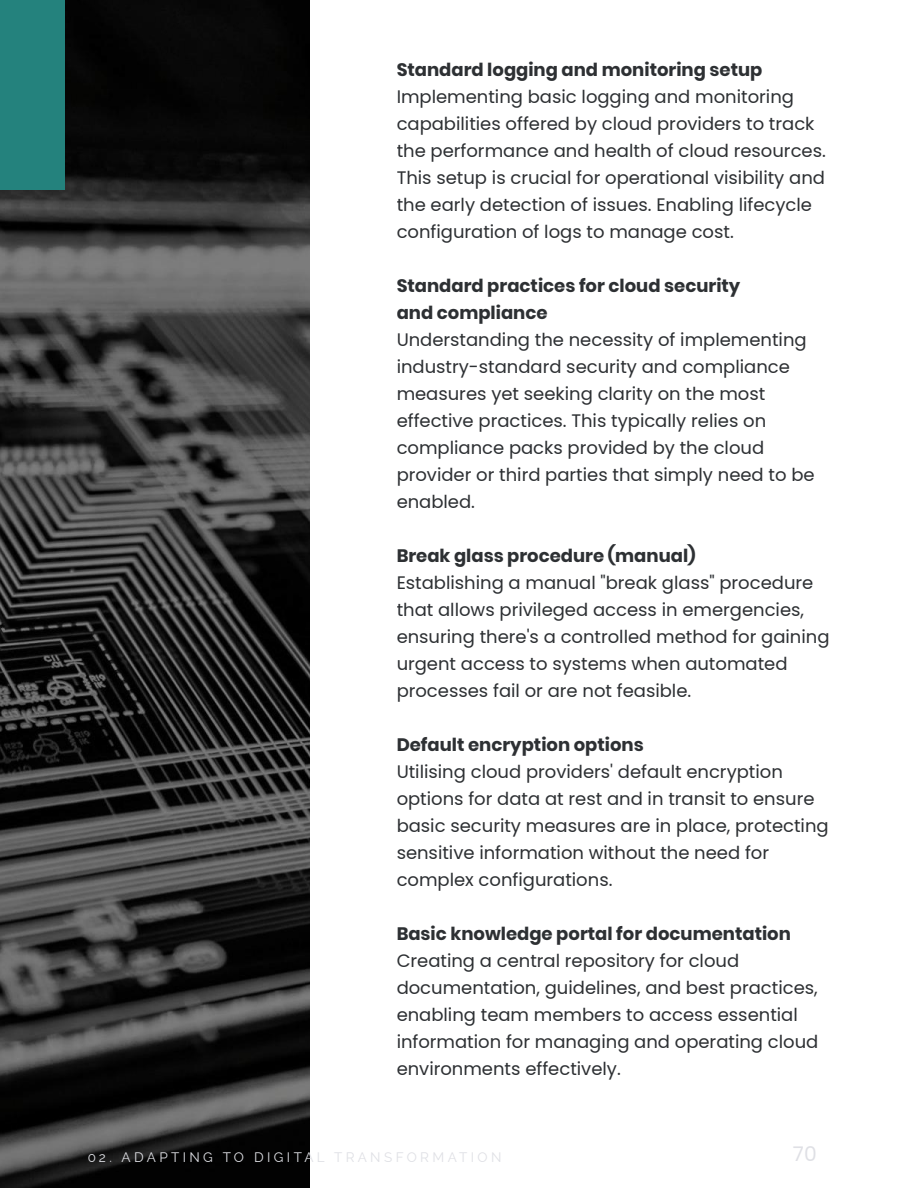
<style>
.page{position:relative;width:918px;height:1188px;background:#fff}
.page>*{position:absolute;margin:0;border:0;box-sizing:border-box;transform-origin:0 0}
.t1{font:20.25px "Poppins";color:#dfe0e5}
.t2{font:18px/27px "Poppins";color:#2d3033}
.t3{font:700 18px/27px "Poppins";color:#2d3033}
.t4{font:13.5px "Raleway";letter-spacing:.25em;color:#dfe0e5}
</style>
<div class="page">
<img style="left:0;top:0;width:309px;height:1188px">
<div style="left:0;top:0;width:65px;height:190px;background:#24827d"></div>
<p class="t3" style="left:397px;top:57px;width:367px">Standard logging and monitoring setup</p>
<p class="t2" style="left:397px;top:85px;width:431px">Implementing basic logging and monitoring capabilities offered by cloud providers to track the performance and health of cloud resources.<br>This setup is crucial for operational visibility and the early detection of issues. Enabling lifecycle configuration of logs to manage cost.</p>
<p class="t3" style="left:397px;top:273px;width:345px">Standard practices for cloud security and compliance</p>
<p class="t2" style="left:397px;top:328px;width:420px">Understanding the necessity of implementing industry-standard security and compliance measures yet seeking clarity on the most effective practices. This typically relies on compliance packs provided by the cloud provider or third parties that simply need to be enabled.</p>
<p class="t3" style="left:397px;top:543px;width:301px">Break glass procedure (manual)</p>
<p class="t2" style="left:397px;top:571px;width:434px">Establishing a manual "break glass" procedure that allows privileged access in emergencies, ensuring there's a controlled method for gaining urgent access to systems when automated processes fail or are not feasible.</p>
<p class="t3" style="left:397px;top:732px;width:249px">Default encryption options</p>
<p class="t2" style="left:397px;top:760px;width:434px">Utilising cloud providers' default encryption options for data at rest and in transit to ensure basic security measures are in place, protecting sensitive information without the need for complex configurations.</p>
<p class="t3" style="left:397px;top:921px;width:396px">Basic knowledge portal for documentation</p>
<p class="t2" style="left:397px;top:949px;width:423px">Creating a central repository for cloud documentation, guidelines, and best practices, enabling team members to access essential information for managing and operating cloud environments effectively.</p>
<p class="t4" style="left:87px;top:1150px;width:416px">02. ADAPTING TO DIGITAL TRANSFORMATION</p>
<p class="t1" style="left:793px;top:1145px;width:25px">70</p>
</div>
